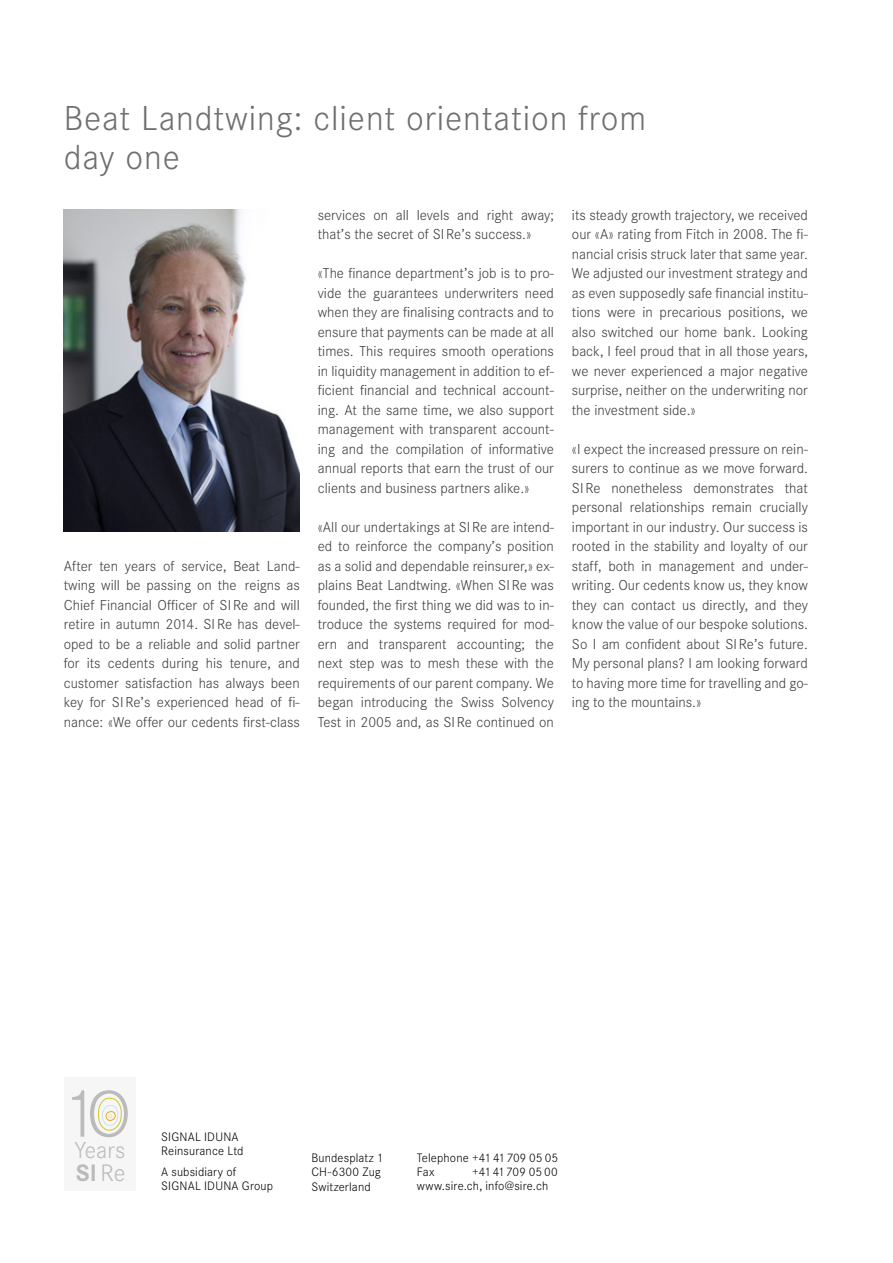
<style>
.page{position:relative;width:893px;height:1263px;background:#fff}
.page>*{position:absolute;margin:0;border:0;box-sizing:border-box;transform-origin:0 0}
.t1{font:300 36px/39px "Corporate S";letter-spacing:.025em;color:#6f6f6e}
.t2{font:700 24.75px "Corporate S";color:#bbb}
.t3{font:300 24px "Corporate S";color:#bbb}
.t4{font:300 15px/19.5px "Corporate S";color:#3f3e3e;text-align:justify}
.t5{font:300 12.75px/14.2px "Corporate S";letter-spacing:.01em;color:#000}
.s1{font-weight:300}
</style>
<div class="page">
<img style="left:64px;top:209px;width:236px;height:322px">
<div style="left:64px;top:1077px;width:72px;height:114px;background:#f6f6f6"></div>
<svg style="left:72px;top:1090px;width:12px;height:47px"></svg>
<svg style="left:90px;top:1090px;width:38px;height:47px"></svg>
<h1 class="t1" style="left:64px;top:99px;width:584px">Beat Landtwing: client orientation from day one</h1>
<p class="t4" style="left:572px;top:205px;width:237px">its steady growth trajectory, we received our «A» rating from Fitch in 2008. The fi&shy;nancial crisis struck later that same year.<br>We adjusted our investment strategy and as even supposedly safe financial institu&shy;tions were in precarious positions, we also switched our home bank. Looking back, I feel proud that in all those years, we never experienced a major negative surprise, neither on the underwriting nor the investment side.»</p>
<p class="t4" style="left:572px;top:439px;width:237px">«I expect the increased pressure on rein&shy;surers to continue as we move forward.<br>SIRe nonetheless demonstrates that personal relationships remain crucially important in our industry. Our success is rooted in the stability and loyalty of our staff, both in management and under&shy;writing. Our cedents know us, they know they can contact us directly, and they know the value of our bespoke solutions.<br>So I am confident about SIRe’s future.<br>My personal plans? I am looking forward to having more time for travelling and go&shy;ing to the mountains.»</p>
<p class="t4" style="left:318px;top:205px;width:238px">services on all levels and right away; that’s the secret of SIRe’s success.»</p>
<p class="t4" style="left:318px;top:264px;width:238px">«The finance department’s job is to pro&shy;vide the guarantees underwriters need when they are finalising contracts and to ensure that payments can be made at all times. This requires smooth operations in liquidity management in addition to ef&shy;ficient financial and technical account&shy;ing. At the same time, we also support management with transparent account&shy;ing and the compilation of informative annual reports that earn the trust of our clients and business partners alike.»</p>
<p class="t4" style="left:318px;top:517px;width:238px">«All our undertakings at SIRe are intend&shy;ed to reinforce the company’s position as a solid and dependable reinsurer,» ex&shy;plains Beat Landtwing. «When SIRe was founded, the first thing we did was to in&shy;troduce the systems required for mod&shy;ern and transparent accounting; the next step was to mesh these with the requirements of our parent company. We began introducing the Swiss Solvency Test in 2005 and, as SIRe continued on</p>
<p class="t4" style="left:64px;top:556px;width:237px">After ten years of service, Beat Land&shy;twing will be passing on the reigns as Chief Financial Officer of SIRe and will retire in autumn 2014. SIRe has devel&shy;oped to be a reliable and solid partner for its cedents during his tenure, and customer satisfaction has always been key for SIRe’s experienced head of fi&shy;nance: «We offer our cedents first-class</p>
<p class="t5" style="left:161px;top:1130px;width:84px">SIGNAL IDUNA<br>Reinsurance Ltd</p>
<p class="t5" style="left:161px;top:1165px;width:113px">A subsidiary of<br>SIGNAL IDUNA Group</p>
<h3 class="t3" style="left:74px;top:1137px;width:52px">Years</h3>
<h2 class="t2" style="left:76px;top:1158px;width:51px">SI <span class="s1">Re</span></h2>
<p class="t5" style="left:417px;top:1150px;width:143px">Telephone +41 41 709 05 05<br>Fax</p>
<p class="t5" style="left:311px;top:1151px;width:74px">Bundesplatz 1<br>CH-6300 Zug<br>Switzerland</p>
<p class="t5" style="left:417px;top:1165px;width:143px;text-indent:56px">+41 41 709 05 00 www.sire.ch, info@sire.ch</p>
</div>
